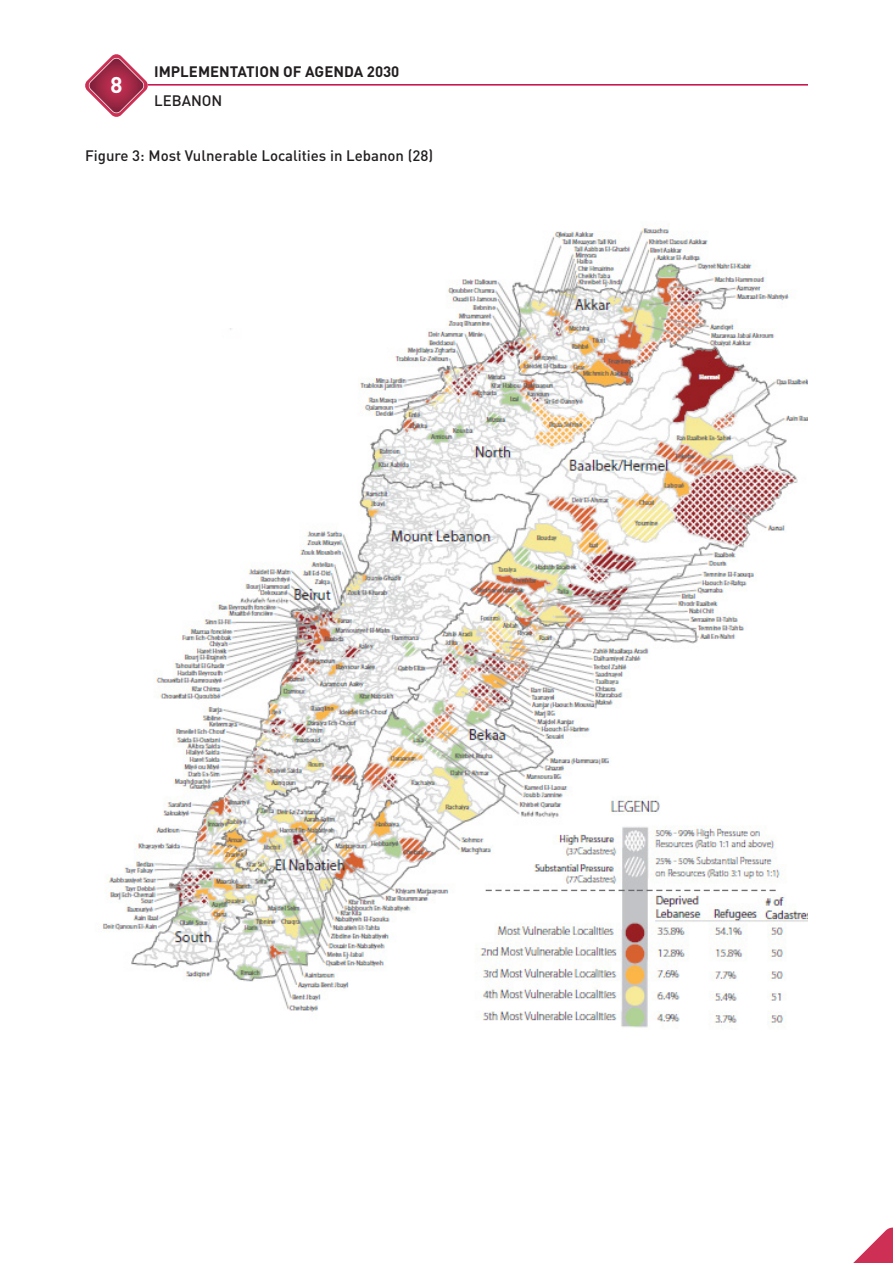
<style>
.page{position:relative;width:893px;height:1263px;background:#fff}
.page>*{position:absolute;margin:0;border:0;box-sizing:border-box;transform-origin:0 0}
.t1{font:22.5px "DIN Bold Alternate";color:#fff}
.BODY_TEXT{font:500 15px "DIN";color:#231f20}
.t2{font:700 15px "DIN";color:#231f20}
</style>
<div class="page">
<svg style="left:85px;top:54px;width:63px;height:63px"></svg>
<hr style="left:148px;top:84px;width:660px;height:2px;background:#c60a45">
<svg style="left:853px;top:1227px;width:40px;height:36px"></svg>
<img style="left:102px;top:222px;width:706px;height:806px">
<h1 class="t1" style="left:110px;top:70px;width:14px">8</h1>
<p class="t2" style="left:154px;top:62px;width:247px">IMPLEMENTATION OF AGENDA 2030</p>
<p class="BODY_TEXT" style="left:154px;top:91px;width:70px">LEBANON</p>
<p class="BODY_TEXT" style="left:85px;top:146px;width:350px">Figure 3: Most Vulnerable Localities in Lebanon (28)</p>
</div>
